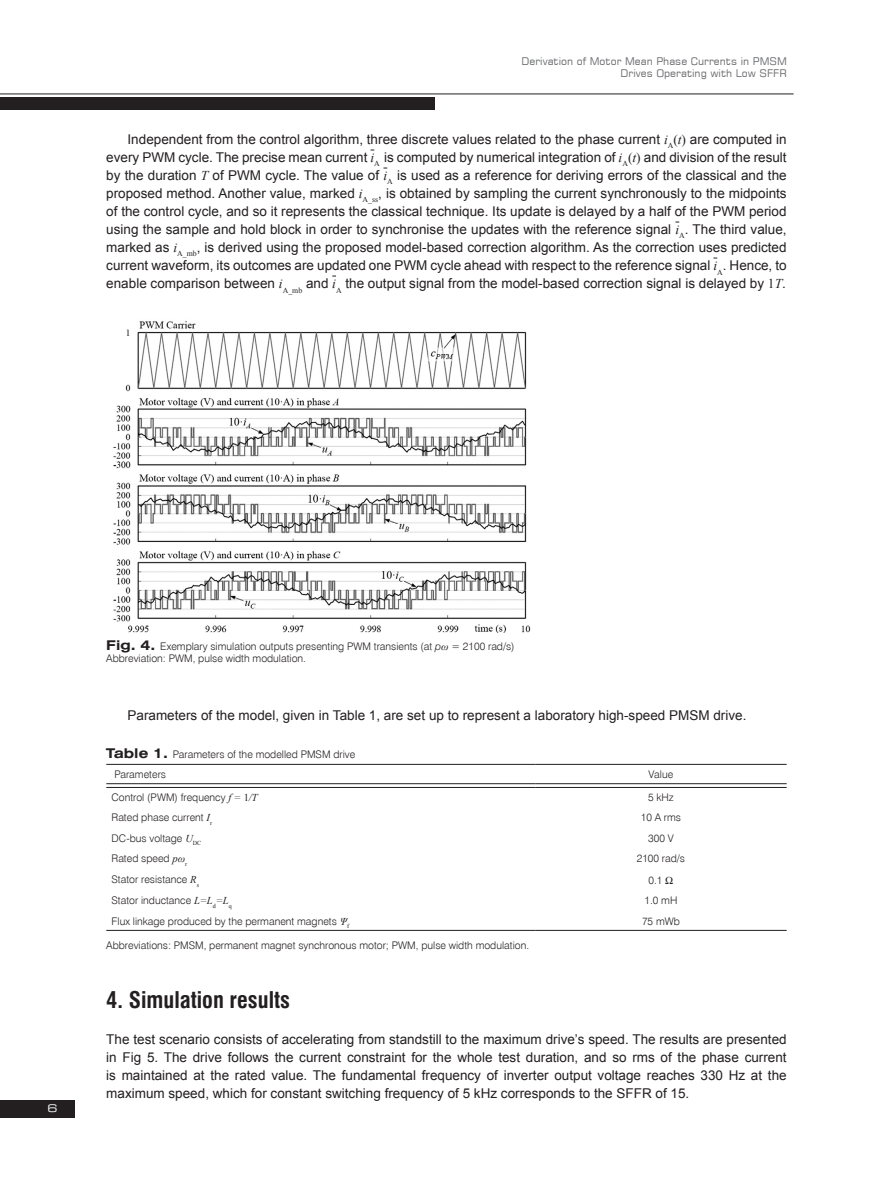
<style>
.page{position:relative;width:893px;height:1178px;background:#fff}
.page>*{position:absolute;margin:0;border:0;box-sizing:border-box;transform-origin:0 0}
._1__Sub-title{font:700 22.5px "Swis 721 Cn EU";color:#231f20}
.TEKST_2{font:13.5px/18px "Arial";color:#231f20;text-align:justify}
.TEKST{font:13.5px/18px "Arial";color:#231f20;text-align:justify}
.Tabela_text{font:10.5px "Swis 721 Lt EU";color:#231f20}
.Fig__1__text{font:10.5px/12.6px "Swis 721 Lt EU";color:#231f20}
.t1{font:10.5px/12.6px "Square 721 EU";color:#6c6d70;text-align:right}
.t2{font:10.5px "Square 721 Ex EU";color:#fff}
.s1{font-family:"Times New Roman";font-style:italic}
.s2{font-family:"Times New Roman"}
.s3{font-family:"Swis 721 Ex EU";font-weight:700;font-size:13.5px}
.s4{font-style:italic}
</style>
<div class="page">
<div style="left:0;top:97px;width:435px;height:12px;background:#231f20"></div>
<div style="left:0;top:1100px;width:75px;height:17px;background:#231f20"></div>
<hr style="left:0;top:94px;width:794px;height:1px;background:#231f20">
<img style="left:113px;top:321px;width:418px;height:311px">
<svg style="left:106px;top:784px;width:429px;height:1px"></svg>
<svg style="left:535px;top:784px;width:252px;height:1px"></svg>
<hr style="left:106px;top:764px;width:429px;height:1px;background:#231f20">
<hr style="left:535px;top:764px;width:252px;height:1px;background:#231f20">
<hr style="left:106px;top:783px;width:429px;height:1px;background:#231f20">
<hr style="left:106px;top:787px;width:429px;height:1px;background:#231f20">
<hr style="left:535px;top:783px;width:252px;height:1px;background:#231f20">
<hr style="left:535px;top:787px;width:252px;height:1px;background:#231f20">
<hr style="left:106px;top:930px;width:429px;height:1px;background:#231f20">
<hr style="left:535px;top:930px;width:252px;height:1px;background:#231f20">
<p class="t1" style="left:521px;top:54px;width:267px">Derivation of Motor Mean Phase Currents in PMSM<br>Drives Operating with Low SFFR</p>
<p class="TEKST_2" style="left:106px;top:130px;width:682px;text-indent:21px">Independent from the control algorithm, three discrete values related to the phase current <span class="s1">i</span><sub>A</sub><span class="s2">(</span><span class="s1">t</span><span class="s2">)</span> are computed in every PWM cycle. The precise mean current <span class="s1">i</span><sub>A</sub> is computed by numerical integration of <span class="s1">i</span><sub>A</sub><span class="s2">(</span><span class="s1">t</span><span class="s2">)</span> and division of the result by the duration <span class="s1">T</span> of PWM cycle. The value of <span class="s1">i</span><sub>A</sub> is used as a reference for deriving errors of the classical and the proposed method. Another value, marked <span class="s1">i</span><sub>A_ss</sub>, is obtained by sampling the current synchronously to the midpoints of the control cycle, and so it represents the classical technique. Its update is delayed by a half of the PWM period using the sample and hold block in order to synchronise the updates with the reference signal <span class="s1">i</span><sub>A</sub>. The third value, marked as <span class="s1">i</span><sub>A_mb</sub>, is derived using the proposed model-based correction algorithm. As the correction uses predicted current waveform, its outcomes are updated one PWM cycle ahead with respect to the reference signal <span class="s1">i</span><sub>A</sub>. Hence, to enable comparison between <span class="s1">i</span><sub>A_mb</sub> and <span class="s1">i</span><sub>A</sub> the output signal from the model-based correction signal is delayed by <span class="s2">1</span><span class="s1">T</span>.</p>
<p class="t2" style="left:47px;top:1102px;width:11px">6</p>
<p class="Fig__1__text" style="left:106px;top:640px;width:410px"><span class="s3">Fig. 4.</span> Exemplary simulation outputs presenting PWM transients (at <span class="s4">p</span><span class="s1">ω</span> = 2100 rad/s)<br>Abbreviation: PWM, pulse width modulation.</p>
<p class="TEKST_2" style="left:128px;top:706px;width:620px">Parameters of the model, given in Table 1, are set up to represent a laboratory high-speed PMSM drive.</p>
<p class="Fig__1__text" style="left:106px;top:748px;width:250px"><span class="s3">Table 1.</span> Parameters of the modelled PMSM drive</p>
<p class="Tabela_text" style="left:114px;top:768px;width:53px">Parameters</p>
<p class="Tabela_text" style="left:649px;top:768px;width:26px">Value</p>
<p class="Tabela_text" style="left:112px;top:790px;width:148px">Control (PWM) frequency <span class="s1">f =</span> <span class="s2">1</span><span class="s1">/T</span></p>
<p class="Tabela_text" style="left:648px;top:790px;width:27px">5 kHz</p>
<p class="Tabela_text" style="left:112px;top:811px;width:102px">Rated phase current <span class="s1">I</span><sub>r</sub></p>
<p class="Tabela_text" style="left:641px;top:811px;width:42px">10 A rms</p>
<p class="Tabela_text" style="left:112px;top:832px;width:91px">DC-bus voltage <span class="s1">U</span><sub>DC</sub></p>
<p class="Tabela_text" style="left:648px;top:832px;width:27px">300 V</p>
<p class="Tabela_text" style="left:112px;top:852px;width:77px">Rated speed <span class="s1">pω</span><sub>r</sub></p>
<p class="Tabela_text" style="left:637px;top:852px;width:50px">2100 rad/s</p>
<p class="Tabela_text" style="left:112px;top:873px;width:89px">Stator resistance <span class="s1">R</span><sub>s</sub></p>
<p class="Tabela_text" style="left:648px;top:873px;width:15px">0.1</p>
<p class="Tabela_text" style="left:112px;top:894px;width:122px">Stator inductance <span class="s1">L=L</span><sub>d</sub><span class="s1">=L</span><sub>q</sub></p>
<p class="Tabela_text" style="left:644px;top:894px;width:34px">1.0 mH</p>
<p class="Tabela_text" style="left:112px;top:915px;width:239px">Flux linkage produced by the permanent magnets <span class="s1">Ψ</span><sub>f</sub></p>
<p class="Tabela_text" style="left:642px;top:915px;width:39px">75 mWb</p>
<p class="Tabela_text" style="left:106px;top:939px;width:424px">Abbreviations: PMSM, permanent magnet synchronous motor; PWM, pulse width modulation.</p>
<p class="_1__Sub-title" style="left:106px;top:986px;width:185px">4. Simulation results</p>
<p class="TEKST" style="left:106px;top:1030px;width:682px">The test scenario consists of accelerating from standstill to the maximum drive’s speed. The results are presented in Fig 5. The drive follows the current constraint for the whole test duration, and so rms of the phase current is maintained at the rated value. The fundamental frequency of inverter output voltage reaches 330 Hz at the maximum speed, which for constant switching frequency of 5 kHz corresponds to the SFFR of 15.</p>
</div>
